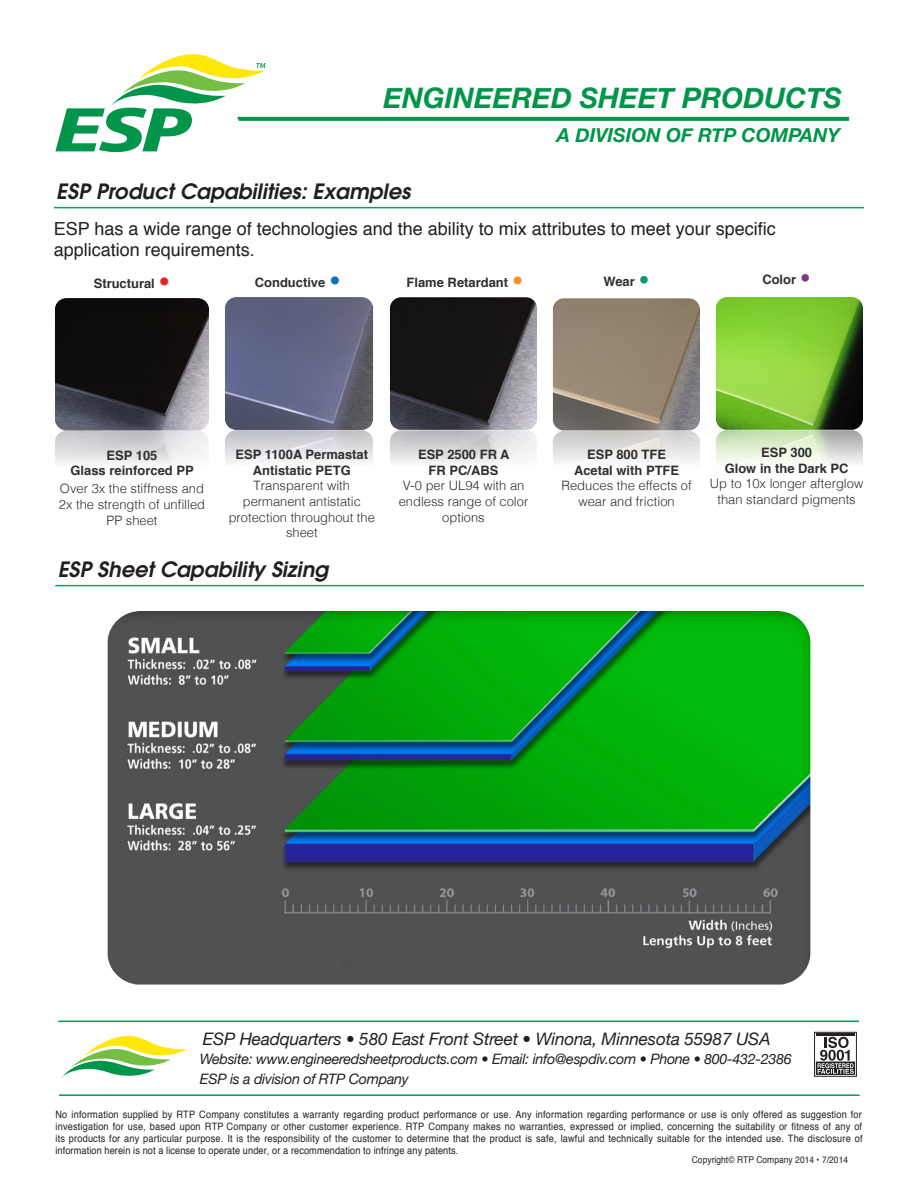
<style>
.page{position:relative;width:918px;height:1188px;background:#fff}
.page>*{position:absolute;margin:0;border:0;box-sizing:border-box;transform-origin:0 0}
.t1{font:30.3px "Minion Pro";color:#ec2127}
.t2{font:30.3px "Minion Pro";color:#0970b9}
.t3{font:30.3px "Minion Pro";color:#f79320}
.t4{font:28.8px "Minion Pro";color:#139a67}
.t5{font:italic 700 28.35px "Helvetica Neue";color:#00954a}
.t6{font:italic 600 21px "Avant Garde";color:#231f20}
.t7{font:italic 700 19.35px "Helvetica Neue";color:#00954a}
.t8{font:18px/21.6px "Helvetica";color:#231f20}
.t9{font:italic 17.25px "Helvetica Neue";letter-spacing:-.01em;color:#231f20}
.t10{font:italic 14.4px/19.4px "Helvetica Neue";letter-spacing:-.02em;color:#231f20}
.t11{font:300 12.9px/15.6px "Helvetica";color:#2e2f2e;text-align:center}
.t12{font:700 12.9px "Helvetica";color:#2e2f2e}
.t13{font:10.2px "Helvetica";letter-spacing:.02em;color:#231f20;scale:.9 1}
.t14{font:9.3px "Helvetica";letter-spacing:.01em;color:#231f20;scale:.9 1}
.s1{font-family:"Minion Pro";font-weight:400;font-size:28.5px;color:#763f84}
</style>
<div class="page">
<svg style="left:55px;top:54px;width:794px;height:98px"></svg>
<hr style="left:58px;top:1021px;width:801px;height:1px;background:#00954a">
<hr style="left:59px;top:1094px;width:801px;height:2px;background:#00954a">
<div style="left:814px;top:1032px;width:43px;height:45px;border:1px solid #231f20"></div>
<hr style="left:816px;top:1034px;width:39px;height:2px;background:#231f20">
<svg style="left:816px;top:1037px;width:39px;height:38px"></svg>
<svg style="left:61px;top:1035px;width:126px;height:43px"></svg>
<hr style="left:54px;top:207px;width:810px;height:1px;background:#00a65f">
<img style="left:55px;top:298px;width:154px;height:166px">
<img style="left:225px;top:298px;width:148px;height:165px">
<img style="left:390px;top:298px;width:147px;height:165px">
<hr style="left:55px;top:585px;width:809px;height:1px;background:#00a65f">
<img style="left:715px;top:297px;width:148px;height:166px">
<img style="left:553px;top:298px;width:147px;height:165px">
<img style="left:107px;top:612px;width:704px;height:372px">
<p class="t5" style="left:383px;top:76px;width:460px">ENGINEERED SHEET PRODUCTS</p>
<p class="t7" style="left:557px;top:120px;width:285px">A DIVISION OF RTP COMPANY</p>
<p class="t6" style="left:56px;top:178px;width:356px">ESP Product Capabilities: Examples</p>
<p class="t8" style="left:54px;top:218px;width:724px">ESP has a wide range of technologies and the ability to mix attributes to meet your specific application requirements.</p>
<p class="t12" style="left:94px;top:273px;width:63px">Structural</p>
<p class="t1" style="left:159px;top:258px;width:13px">•</p>
<p class="t12" style="left:255px;top:272px;width:72px">Conductive</p>
<p class="t2" style="left:329px;top:257px;width:13px">•</p>
<p class="t12" style="left:407px;top:272px;width:103px">Flame Retardant</p>
<p class="t3" style="left:512px;top:257px;width:13px">•</p>
<p class="t12" style="left:603px;top:271px;width:33px">Wear</p>
<p class="t4" style="left:639px;top:258px;width:13px">•</p>
<p class="t12" style="left:762px;top:269px;width:50px">Color <span class="s1">•</span></p>
<p class="t12" style="left:107px;top:445px;width:52px">ESP 105</p>
<p class="t12" style="left:71px;top:460px;width:125px">Glass reinforced PP</p>
<p class="t11" style="left:59px;top:480px;width:148px">Over 3x the stiffness and<br>2x the strength of unfilled<br>PP sheet</p>
<p class="t12" style="left:236px;top:444px;width:134px">ESP 1100A Permastat</p>
<p class="t12" style="left:253px;top:460px;width:99px">Antistatic PETG</p>
<p class="t11" style="left:229px;top:477px;width:148px">Transparent with permanent antistatic protection throughout the sheet</p>
<p class="t6" style="left:58px;top:556px;width:272px">ESP Sheet Capability Sizing</p>
<p class="t12" style="left:418px;top:444px;width:93px">ESP 2500 FR A</p>
<p class="t12" style="left:429px;top:460px;width:71px">FR PC/ABS</p>
<p class="t11" style="left:399px;top:477px;width:131px">V-0 per UL94 with an endless range of color options</p>
<p class="t12" style="left:587px;top:444px;width:81px">ESP 800 TFE</p>
<p class="t12" style="left:574px;top:460px;width:107px">Acetal with PTFE</p>
<p class="t11" style="left:561px;top:477px;width:132px">Reduces the effects of wear and friction</p>
<p class="t12" style="left:761px;top:442px;width:52px">ESP 300</p>
<p class="t12" style="left:725px;top:458px;width:125px">Glow in the Dark PC</p>
<p class="t11" style="left:710px;top:475px;width:155px">Up to 10x longer afterglow than standard pigments</p>
<p class="t9" style="left:203px;top:1026px;width:569px">ESP Headquarters • 580 East Front Street • Winona, Minnesota 55987 USA</p>
<p class="t10" style="left:200px;top:1050px;width:594px">Website: www.engineeredsheetproducts.com • Email: info@espdiv.com • Phone • 800-432-2386<br>ESP is a division of RTP Company</p>
<p class="t13" style="left:56px;top:1106px;width:898px">No information supplied by RTP Company constitutes a warranty regarding product performance or use. Any information regarding performance or use is only offered as suggestion for</p>
<p class="t13" style="left:56px;top:1118px;width:898px">investigation for use, based upon RTP Company or other customer experience. RTP Company makes no warranties, expressed or implied, concerning the suitability or fitness of any of</p>
<p class="t13" style="left:56px;top:1130px;width:898px">its products for any particular purpose. It is the responsibility of the customer to determine that the product is safe, lawful and technically suitable for the intended use. The disclosure of</p>
<p class="t13" style="left:56px;top:1142px;width:449px">information herein is not a license to operate under, or a recommendation to infringe any patents.</p>
<p class="t14" style="left:692px;top:1153px;width:175px">Copyright© RTP Company 2014 • 7/2014</p>
</div>
